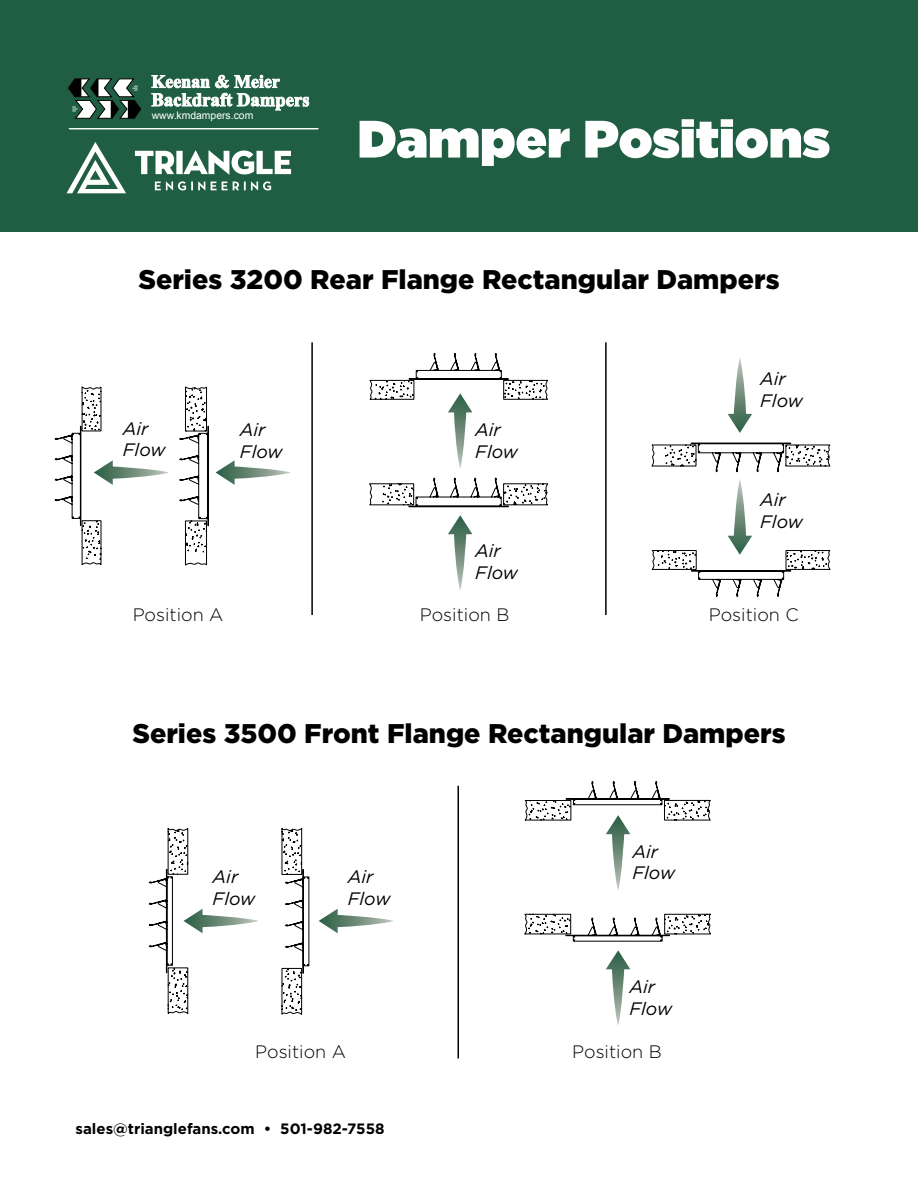
<style>
.page{position:relative;width:918px;height:1188px;background:#fff}
.page>*{position:absolute;margin:0;border:0;box-sizing:border-box;transform-origin:0 0}
.t1{font:900 52.5px "Gotham";color:#fff}
.t2{font:900 27px "Gotham";color:#000}
.t3{font:italic 18px/21.6px "Gotham";color:#000}
.t4{font:300 18px "Gotham";color:#000}
.t5{font:700 15px "Gotham";color:#000}
.t6{font:10.35px "Arial";color:#fff}
</style>
<div class="page">
<div style="left:0;top:0;width:918px;height:231px;background:#1f5e42"></div>
<svg style="left:151px;top:74px;width:158px;height:37px"></svg>
<hr style="left:69px;top:128px;width:249px;height:1px;background:#fff">
<svg style="left:68px;top:79px;width:73px;height:40px"></svg>
<svg style="left:67px;top:142px;width:224px;height:51px"></svg>
<svg style="left:216px;top:460px;width:75px;height:25px"></svg>
<svg style="left:448px;top:515px;width:24px;height:75px"></svg>
<svg style="left:728px;top:358px;width:24px;height:75px"></svg>
<hr style="left:311px;top:342px;width:2px;height:273px;background:#000">
<hr style="left:605px;top:342px;width:2px;height:273px;background:#000">
<svg style="left:54px;top:386px;width:115px;height:180px"></svg>
<svg style="left:369px;top:353px;width:179px;height:115px"></svg>
<svg style="left:651px;top:480px;width:180px;height:117px"></svg>
<svg style="left:179px;top:386px;width:30px;height:180px"></svg>
<svg style="left:369px;top:477px;width:179px;height:30px"></svg>
<svg style="left:651px;top:443px;width:180px;height:29px"></svg>
<svg style="left:319px;top:909px;width:74px;height:24px"></svg>
<svg style="left:606px;top:950px;width:24px;height:75px"></svg>
<hr style="left:458px;top:786px;width:1px;height:272px;background:#000">
<svg style="left:148px;top:828px;width:110px;height:186px"></svg>
<svg style="left:281px;top:828px;width:28px;height:187px"></svg>
<svg style="left:524px;top:781px;width:187px;height:109px"></svg>
<svg style="left:524px;top:914px;width:187px;height:28px"></svg>
<p class="t6" style="left:152px;top:109px;width:103px">www.kmdampers.com</p>
<h1 class="t1" style="left:357px;top:101px;width:474px">Damper Positions</h1>
<p class="t2" style="left:138px;top:261px;width:643px">Series 3200 Rear Flange Rectangular Dampers</p>
<p class="t3" style="left:123px;top:417px;width:44px">Air<br>Flow</p>
<p class="t3" style="left:240px;top:419px;width:44px">Air<br>Flow</p>
<p class="t3" style="left:475px;top:419px;width:44px">Air<br>Flow</p>
<p class="t3" style="left:475px;top:540px;width:44px">Air<br>Flow</p>
<p class="t3" style="left:760px;top:368px;width:44px">Air<br>Flow</p>
<p class="t3" style="left:760px;top:489px;width:44px">Air<br>Flow</p>
<p class="t4" style="left:133px;top:603px;width:92px">Position A</p>
<p class="t4" style="left:420px;top:603px;width:91px">Position B</p>
<p class="t4" style="left:709px;top:603px;width:91px">Position C</p>
<p class="t2" style="left:132px;top:714px;width:655px">Series 3500 Front Flange Rectangular Dampers</p>
<p class="t3" style="left:213px;top:865px;width:44px">Air<br>Flow</p>
<p class="t3" style="left:632px;top:840px;width:27px">Air</p>
<p class="t3" style="left:348px;top:865px;width:27px">Air</p>
<p class="t3" style="left:632px;top:862px;width:44px">Flow</p>
<p class="t3" style="left:348px;top:887px;width:44px">Flow</p>
<p class="t3" style="left:629px;top:975px;width:44px">Air<br>Flow</p>
<p class="t4" style="left:255px;top:1041px;width:92px">Position A</p>
<p class="t4" style="left:572px;top:1041px;width:91px">Position B</p>
<p class="t5" style="left:76px;top:1119px;width:311px">sales@trianglefans.com • 501-982-7558</p>
</div>
